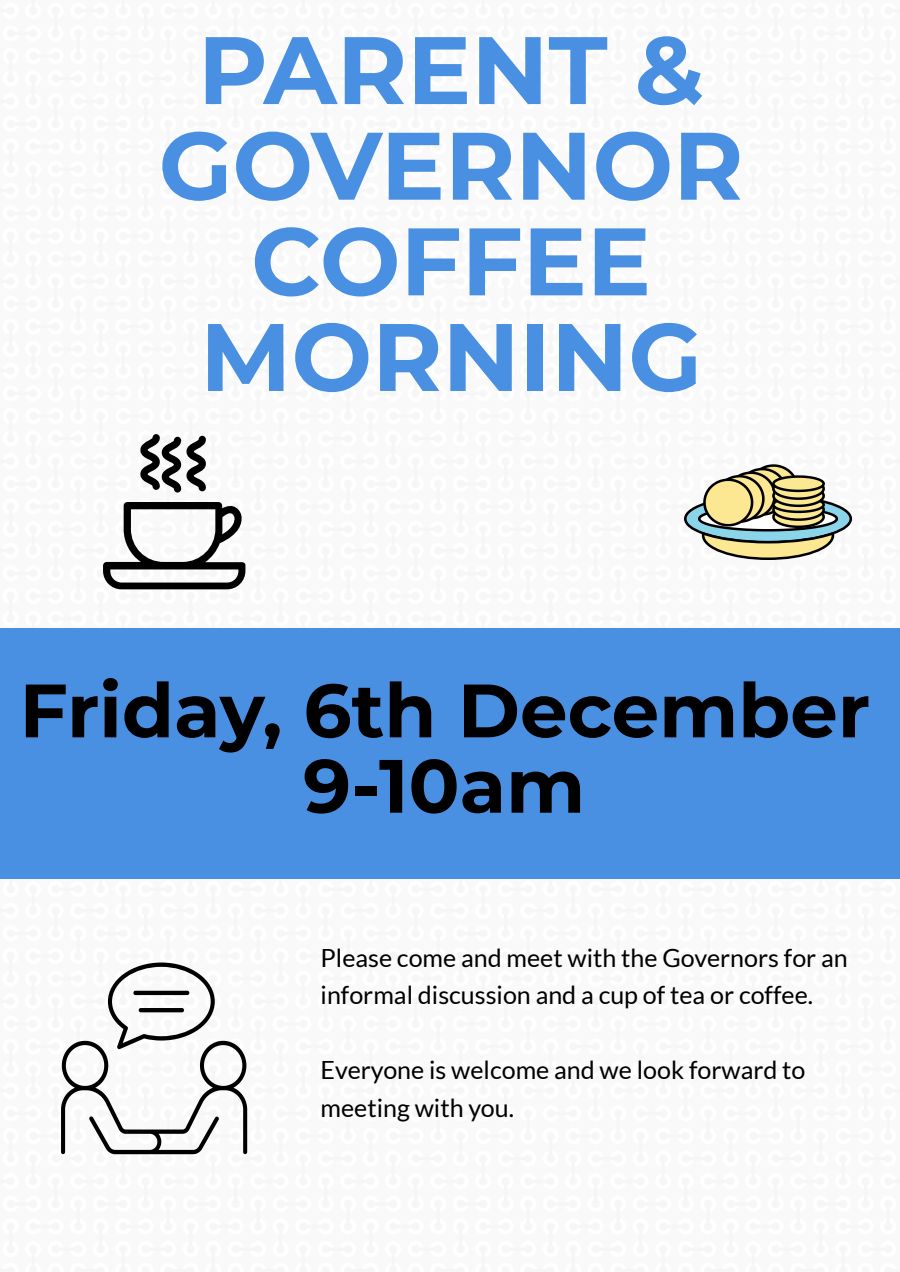
<style>
.page{position:relative;width:900px;height:1272px;background:#f9f9f9}
.page>*{position:absolute;margin:0;border:0;box-sizing:border-box;transform-origin:0 0}
.t1{font:700 95.7px/95.7px "Montserrat";color:#4a90e2;text-align:center}
.t2{font:700 75.3px "Montserrat";color:#000}
.t3{font:25.05px/37.2px "Lato";color:#000}
</style>
<div class="page">
<div style="left:0;top:628px;width:900px;height:251px;background:#4a90e2"></div>
<svg style="left:103px;top:434px;width:143px;height:155px"></svg>
<svg style="left:684px;top:464px;width:169px;height:96px"></svg>
<svg style="left:61px;top:962px;width:186px;height:192px"></svg>
<p class="t1" style="left:159px;top:22px;width:586px">PARENT &amp;<br>GOVERNOR<br>COFFEE<br>MORNING</p>
<p class="t2" style="left:20px;top:664px;width:852px">Friday, 6th December</p>
<p class="t2" style="left:303px;top:740px;width:284px">9-10am</p>
<p class="t3" style="left:321px;top:938px;width:529px">Please come and meet with the Governors for an informal discussion and a cup of tea or coffee.</p>
<p class="t3" style="left:321px;top:1050px;width:486px;line-height:38.2px">Everyone is welcome and we look forward to meeting with you.</p>
</div>
